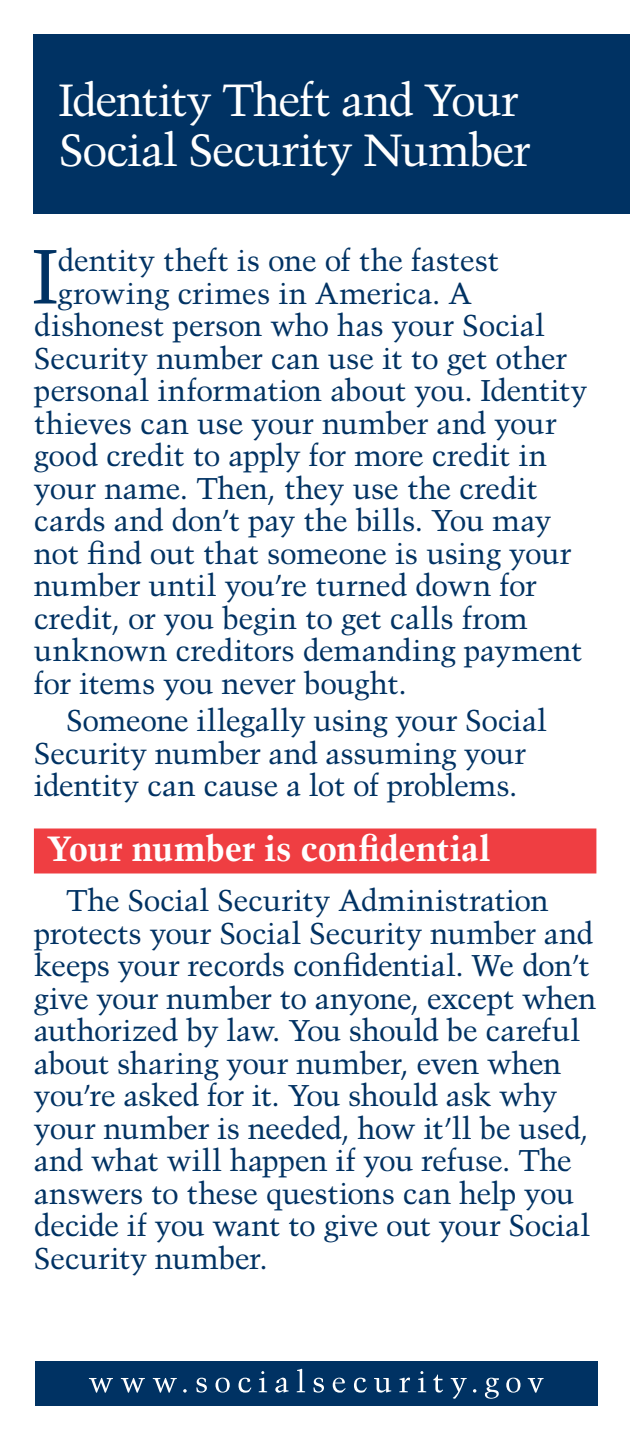
<style>
.page{position:relative;width:630px;height:1440px;background:#fff}
.page>*{position:absolute;margin:0;border:0;box-sizing:border-box;transform-origin:0 0}
.Intro_Paragraph{font:76.5px "Trump Mediaeval";color:#003263}
.t1{font:45px/50px "Trump Mediaeval";letter-spacing:-.03em;color:#fff}
.H1-1{font:700 35px "Trump Mediaeval";letter-spacing:-.01em;color:#fff}
.Paragraph{font:30px/32.5px "Trump Mediaeval";letter-spacing:-.015em;color:#003263}
.Intro_Paragraph-2{font:30px "Trump Mediaeval";letter-spacing:-.01em;color:#003263}
</style>
<div class="page">
<div style="left:35px;top:1361px;width:563px;height:45px;background:#003263"></div>
<svg style="left:89px;top:1369px;width:455px;height:30px"></svg>
<div style="left:34px;top:34px;width:596px;height:180px;background:#003263"></div>
<div style="left:34px;top:828px;width:562px;height:45px;background:#ef3e42"></div>
<h2 class="t1" style="left:59px;top:75px;width:474px">Identity Theft and Your<br>Social Security Number</h2>
<p class="Intro_Paragraph" style="left:33px;top:230px;width:27px">I</p>
<p class="Intro_Paragraph-2" style="left:58px;top:242px;width:443px">dentity theft is one of the fastest</p>
<p class="Intro_Paragraph-2" style="left:58px;top:275px;width:416px">growing crimes in America. A</p>
<p class="Intro_Paragraph-2" style="left:34px;top:307px;width:513px">dishonest person who has your Social</p>
<p class="Intro_Paragraph-2" style="left:34px;top:340px;width:535px">Security number can use it to get other</p>
<p class="Intro_Paragraph-2" style="left:34px;top:372px;width:555px">personal information about you. Identity</p>
<p class="Intro_Paragraph-2" style="left:34px;top:405px;width:524px">thieves can use your number and your</p>
<p class="Intro_Paragraph-2" style="left:34px;top:437px;width:515px">good credit to apply for more credit in</p>
<p class="Intro_Paragraph-2" style="left:34px;top:470px;width:505px">your name. Then, they use the credit</p>
<p class="Intro_Paragraph-2" style="left:34px;top:502px;width:519px">cards and don’t pay the bills. You may</p>
<p class="Intro_Paragraph-2" style="left:34px;top:535px;width:539px">not find out that someone is using your</p>
<p class="Intro_Paragraph-2" style="left:34px;top:567px;width:504px">number until you’re turned down for</p>
<p class="Intro_Paragraph-2" style="left:34px;top:600px;width:496px">credit, or you begin to get calls from</p>
<p class="Intro_Paragraph-2" style="left:34px;top:632px;width:550px">unknown creditors demanding payment</p>
<p class="Intro_Paragraph-2" style="left:34px;top:665px;width:374px">for items you never bought.</p>
<p class="Paragraph" style="left:34px;top:704px;width:515px;text-indent:32px">Someone illegally using your Social<br>Security number and assuming your identity can cause a lot of problems.</p>
<h1 class="H1-1" style="left:47px;top:827px;width:446px">Your number is confidential</h1>
<p class="Paragraph" style="left:34px;top:884px;width:564px;text-indent:32px">The Social Security Administration protects your Social Security number and keeps your records confidential. We don’t give your number to anyone, except when authorized by law. You should be careful about sharing your number, even when you’re asked for it. You should ask why your number is needed, how it’ll be used, and what will happen if you refuse. The answers to these questions can help you decide if you want to give out your Social Security number.</p>
</div>
